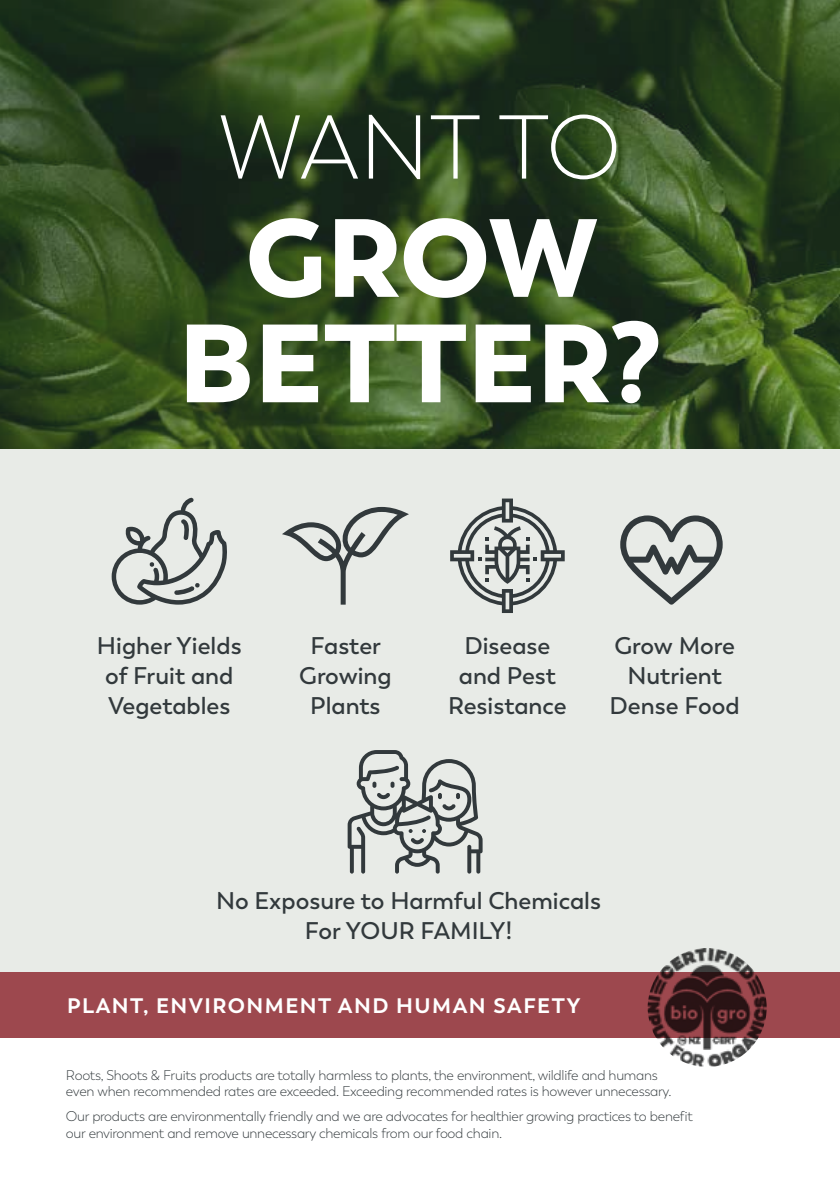
<style>
.page{position:relative;width:840px;height:1191px;background:#fff}
.page>*{position:absolute;margin:0;border:0;box-sizing:border-box;transform-origin:0 0}
.t1{font:900 110.6px/105.4px "Trenda";color:#fff;text-align:center}
.t2{font:300 90px "Trenda";letter-spacing:-.01em;color:#fff}
.t3{font:600 24px/30px "Trenda";color:#32393c;text-align:center}
.t4{font:700 21px "Trenda";letter-spacing:.07em;color:#fff}
.t5{font:300 14px/16.8px "Trenda";letter-spacing:-.02em;color:#32393c}
</style>
<div class="page">
<div style="left:0;top:442px;width:839px;height:563px;background:#e8ebe7"></div>
<img style="left:0;top:0;width:839px;height:448px">
<svg style="left:112px;top:497px;width:115px;height:107px"></svg>
<svg style="left:282px;top:507px;width:127px;height:97px"></svg>
<svg style="left:450px;top:498px;width:114px;height:115px"></svg>
<svg style="left:620px;top:515px;width:102px;height:89px"></svg>
<svg style="left:347px;top:750px;width:135px;height:123px"></svg>
<div style="left:0;top:972px;width:839px;height:65px;background:#9d484e"></div>
<img style="left:647px;top:948px;width:119px;height:118px">
<h2 class="t2" style="left:219px;top:96px;width:403px">WANT TO</h2>
<h1 class="t1" style="left:178px;top:206px;width:485px">GROW<br>BETTER?</h1>
<h3 class="t3" style="left:97px;top:630px;width:146px">Higher Yields of Fruit and<br>Vegetables</h3>
<h3 class="t3" style="left:448px;top:630px;width:120px">Disease and Pest<br>Resistance</h3>
<h3 class="t3" style="left:609px;top:630px;width:131px">Grow More<br>Nutrient<br>Dense Food</h3>
<h3 class="t3" style="left:299px;top:630px;width:94px">Faster<br>Growing<br>Plants</h3>
<h3 class="t3" style="left:216px;top:885px;width:386px">No Exposure to Harmful Chemicals<br>For YOUR FAMILY!</h3>
<h3 class="t4" style="left:67px;top:992px;width:514px">PLANT, ENVIRONMENT AND HUMAN SAFETY</h3>
<p class="t5" style="left:66px;top:1066px;width:607px">Roots, Shoots &amp; Fruits products are totally harmless to plants, the environment, wildlife and humans even when recommended rates are exceeded. Exceeding recommended rates is however unnecessary.</p>
<p class="t5" style="left:66px;top:1108px;width:628px">Our products are environmentally friendly and we are advocates for healthier growing practices to benefit our environment and remove unnecessary chemicals from our food chain.</p>
</div>
